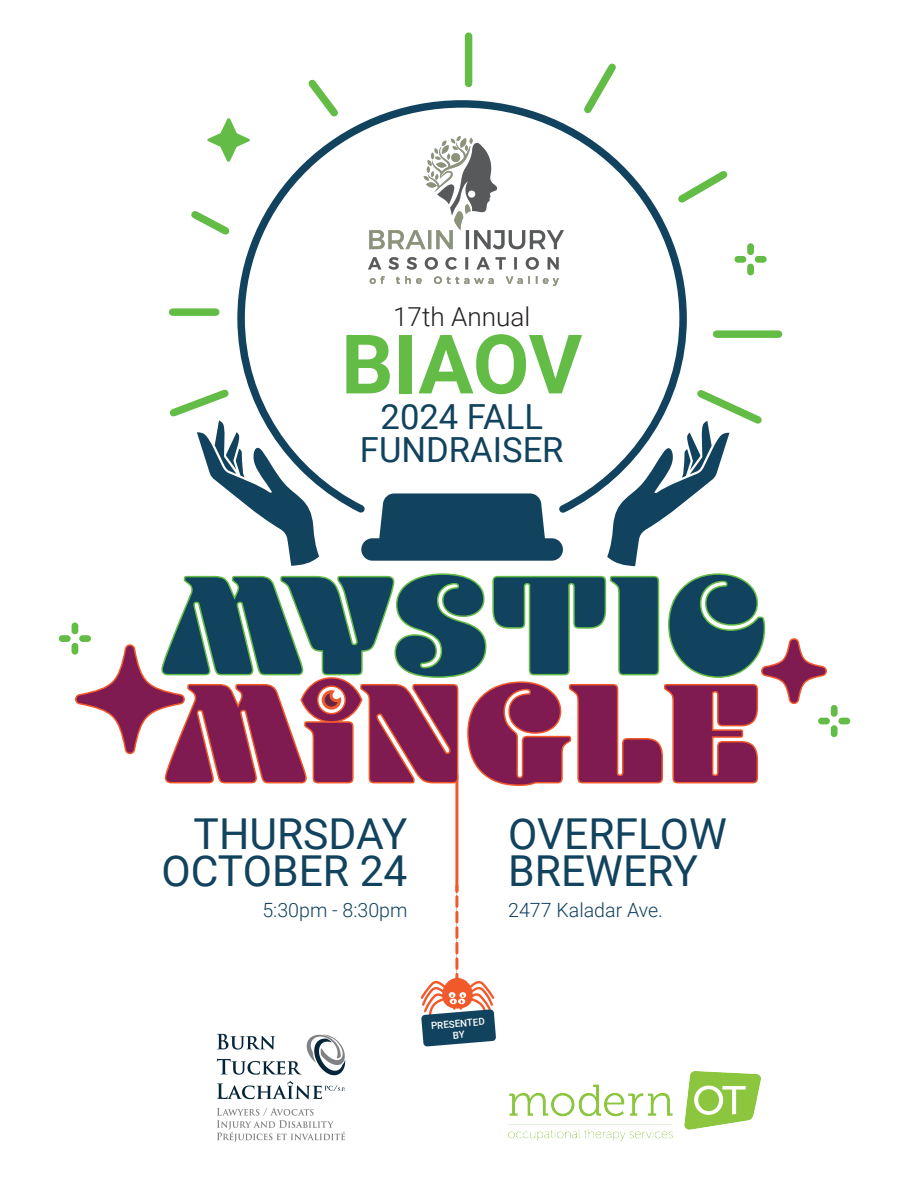
<style>
.page{position:relative;width:918px;height:1188px;background:#fff}
.page>*{position:absolute;margin:0;border:0;box-sizing:border-box;transform-origin:0 0}
.t1{font:700 82.2px "Roboto";letter-spacing:-.005em;color:#63bc46}
.t2{font:42.6px/37.5px "Roboto";color:#11425e}
.t3{font:34.65px/33.6px "Roboto";color:#11425e;text-align:center}
.t4{font:300 26.1px "Roboto";color:#231f20}
.t5{font:300 19.65px "Roboto";color:#11425e}
.t6{font:500 9.75px/11.7px "Roboto";color:#fff;text-align:center}
</style>
<div class="page">
<hr style="left:455px;top:775px;width:3px;height:116px;background:#f1592a">
<svg style="left:421px;top:897px;width:75px;height:150px"></svg>
<div style="left:72px;top:643px;width:6px;height:12px;background:#63bc46;border-radius:3px"></div>
<div style="left:59px;top:635px;width:12px;height:7px;background:#63bc46;border-radius:3px"></div>
<div style="left:72px;top:623px;width:6px;height:11px;background:#63bc46;border-radius:3px"></div>
<div style="left:831px;top:725px;width:7px;height:12px;background:#63bc46;border-radius:3px"></div>
<div style="left:818px;top:718px;width:12px;height:6px;background:#63bc46;border-radius:3px"></div>
<div style="left:838px;top:718px;width:12px;height:6px;background:#63bc46;border-radius:3px"></div>
<div style="left:831px;top:705px;width:7px;height:12px;background:#63bc46;border-radius:3px"></div>
<svg style="left:74px;top:573px;width:754px;height:214px"></svg>
<svg style="left:207px;top:118px;width:27px;height:44px"></svg>
<div style="left:747px;top:264px;width:7px;height:11px;background:#63bc46;border-radius:3px"></div>
<div style="left:735px;top:256px;width:11px;height:7px;background:#63bc46;border-radius:3px"></div>
<div style="left:755px;top:256px;width:12px;height:7px;background:#63bc46;border-radius:3px"></div>
<div style="left:747px;top:243px;width:7px;height:12px;background:#63bc46;border-radius:3px"></div>
<svg style="left:234px;top:100px;width:453px;height:413px"></svg>
<svg style="left:361px;top:493px;width:202px;height:68px;background:#355f76"></svg>
<img style="left:369px;top:136px;width:194px;height:149px">
<img style="left:508px;top:1071px;width:253px;height:70px">
<img style="left:216px;top:1033px;width:130px;height:110px">
<div style="left:465px;top:36px;width:7px;height:47px;background:#63bc46"></div>
<svg style="left:578px;top:63px;width:44px;height:57px"></svg>
<svg style="left:302px;top:79px;width:43px;height:44px"></svg>
<svg style="left:191px;top:205px;width:45px;height:36px"></svg>
<div style="left:173px;top:308px;width:43px;height:8px;background:#63bc46"></div>
<div style="left:717px;top:330px;width:62px;height:8px;background:#63bc46"></div>
<svg style="left:672px;top:164px;width:56px;height:45px"></svg>
<svg style="left:607px;top:384px;width:155px;height:182px"></svg>
<svg style="left:169px;top:384px;width:150px;height:182px"></svg>
<p class="t4" style="left:393px;top:299px;width:139px">17th Annual</p>
<h1 class="t1" style="left:341px;top:307px;width:243px">BIAOV</h1>
<p class="t3" style="left:360px;top:398px;width:205px">2024 FALL<br>FUNDRAISER</p>
<p class="t2" style="left:162px;top:813px;width:248px;text-align:right">THURSDAY<br>OCTOBER 24</p>
<p class="t5" style="left:262px;top:896px;width:147px">5:30pm - 8:30pm</p>
<p class="t2" style="left:508px;top:813px;width:220px">OVERFLOW<br>BREWERY</p>
<p class="t5" style="left:508px;top:896px;width:156px">2477 Kaladar Ave.</p>
<p class="t6" style="left:431px;top:1019px;width:55px;rotate:-5deg">PRESENTED<br>BY</p>
</div>
